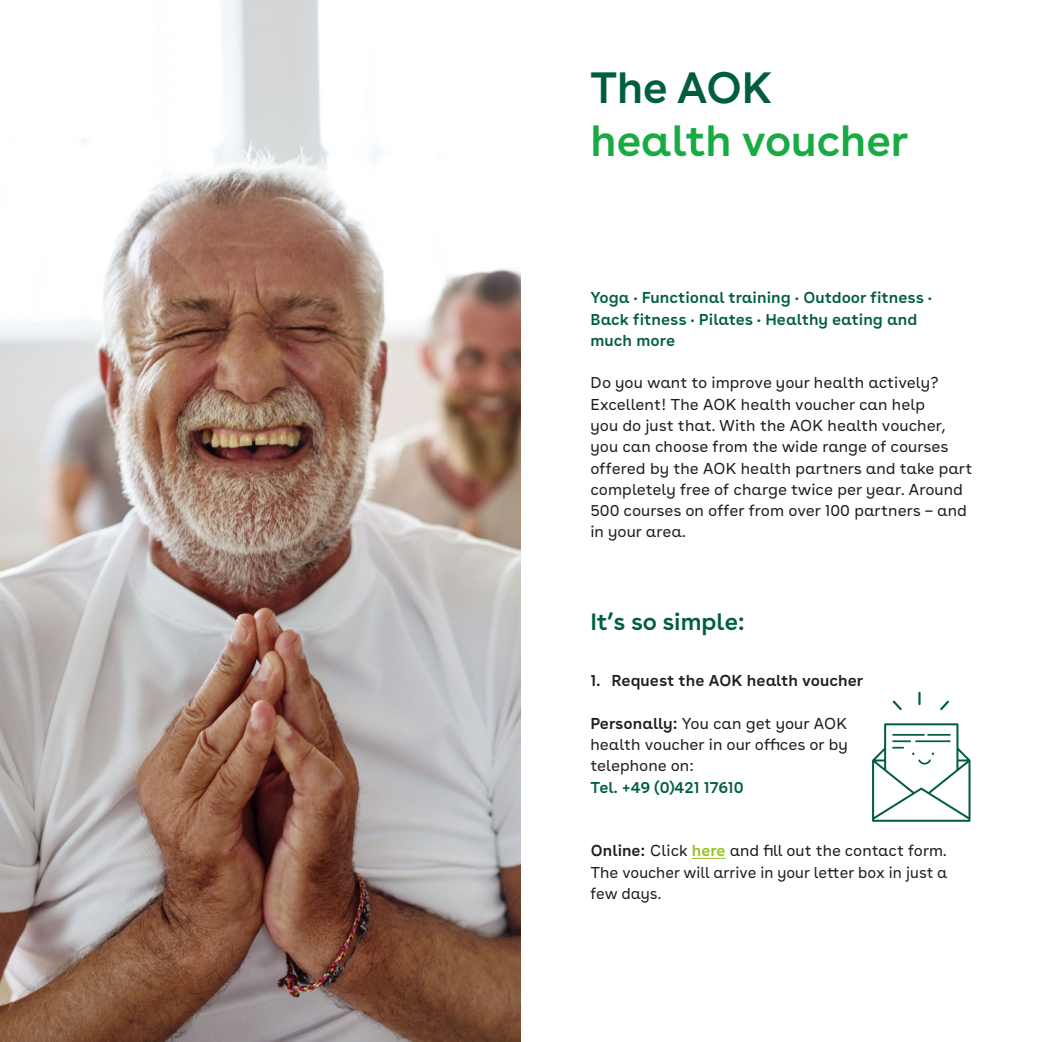
<style>
.page{position:relative;width:1042px;height:1042px;background:#fff}
.page>*{position:absolute;margin:0;border:0;box-sizing:border-box;transform-origin:0 0}
.t1{font:600 43.75px "AOK Buenos Aires";color:#18ab42}
.t2{font:600 43.75px "AOK Buenos Aires";color:#005e3f}
.t3{font:600 23.62px "AOK Buenos Aires";color:#005e3f}
.t4{font:15.75px/21.3px "AOK Buenos Aires Text";color:#1d1d1b;text-align:justify}
.t5{font:600 15.75px/21.2px "AOK Buenos Aires Text";color:#005e3f}
.t6{font:600 15.75px "AOK Buenos Aires Text";color:#1d1d1b}
.s1{font-weight:600}
.s2{font-weight:600;color:#95c11f}
</style>
<div class="page">
<hr style="left:692px;top:858px;width:33px;height:1px;background:#95c11f">
<svg style="left:872px;top:723px;width:98px;height:99px"></svg>
<svg style="left:918px;top:693px;width:2px;height:11px"></svg>
<svg style="left:892px;top:700px;width:10px;height:11px"></svg>
<svg style="left:940px;top:700px;width:9px;height:11px"></svg>
<img style="left:0;top:0;width:521px;height:1042px">
<h1 class="t2" style="left:590px;top:50px;width:183px">The AOK</h1>
<h1 class="t1" style="left:590px;top:104px;width:320px">health voucher</h1>
<p class="t5" style="left:590px;top:286px;width:343px">Yoga • Functional training • Outdoor fitness •<br>Back fitness • Pilates • Healthy eating and much more</p>
<p class="t4" style="left:590px;top:371px;width:383px;text-align:left">Do you want to improve your health actively?<br>Excellent! The AOK health voucher can help<br>you do just that. With the AOK health voucher, you can choose from the wide range of courses offered by the AOK health partners and take part completely free of charge twice per year. Around 500 courses on offer from over 100 partners – and in your area.</p>
<h2 class="t3" style="left:590px;top:602px;width:156px">It’s so simple:</h2>
<p class="t6" style="left:590px;top:667px;width:274px">1. Request the AOK health voucher</p>
<p class="t4" style="left:590px;top:711px;width:259px"><span class="s1">Personally:</span> You can get your AOK health voucher in our offices or by telephone on:</p>
<p class="t5" style="left:590px;top:775px;width:155px">Tel. +49 (0)421 17610</p>
<p class="t4" style="left:590px;top:839px;width:358px"><span class="s1">Online:</span> Click <span class="s2">here</span> and fill out the contact form.<br>The voucher will arrive in your letter box in just a few days.</p>
</div>
